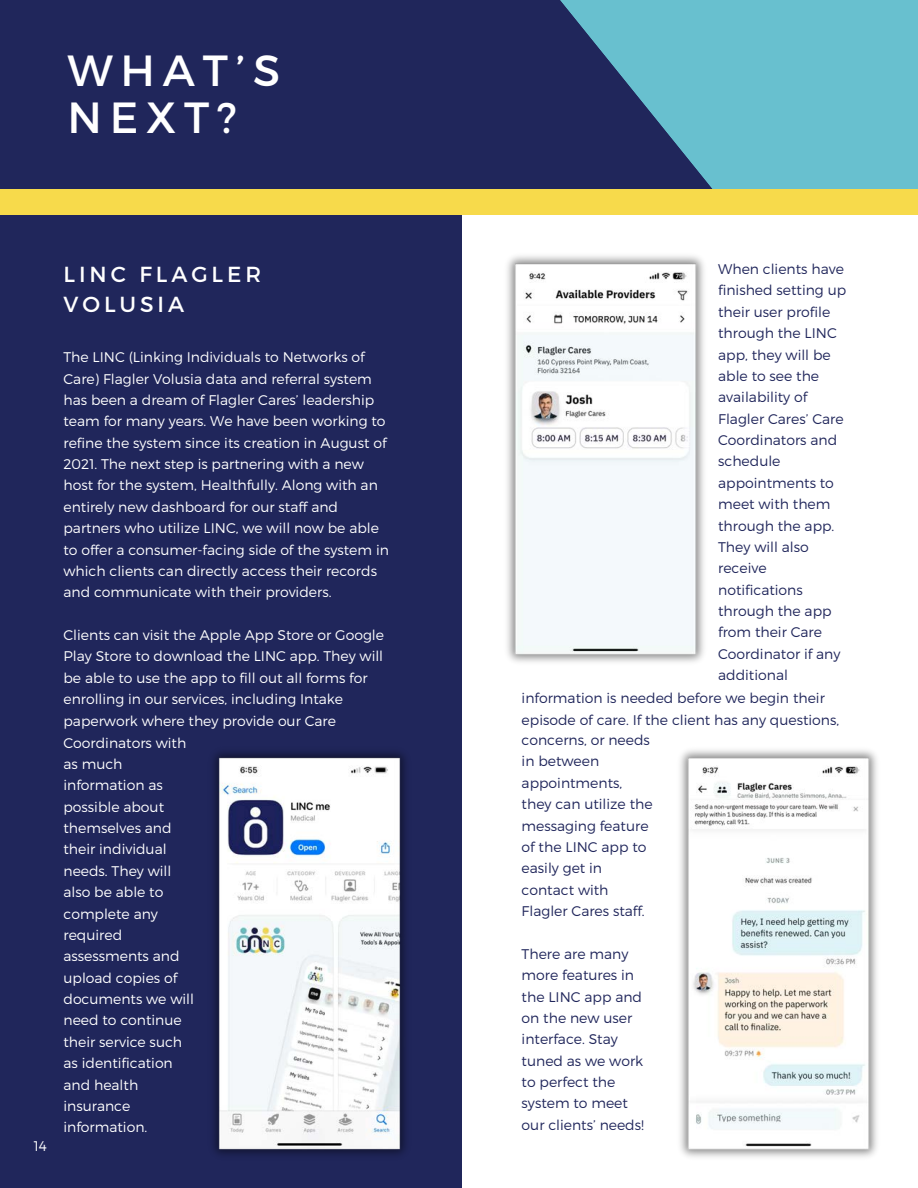
<style>
.page{position:relative;width:918px;height:1188px;background:#fff}
.page>*{position:absolute;margin:0;border:0;box-sizing:border-box;transform-origin:0 0}
.t1{font:43.65px/47.2px "Montserrat";letter-spacing:.18em;color:#fff}
.t2{font:21.75px/29.7px "Montserrat";letter-spacing:.18em;color:#fff}
.t3{font:300 13.95px/21.5px "Montserrat";color:#fff}
.t4{font:300 13.95px/21.3px "Montserrat";color:#20265b}
</style>
<div class="page">
<div style="left:0;top:0;width:903px;height:197px;background:#20265b"></div>
<svg style="left:502px;top:0;width:416px;height:190px;fill:#68c0cf"></svg>
<div style="left:0;top:206px;width:462px;height:982px;background:#20265b"></div>
<div style="left:0;top:190px;width:918px;height:25px;background:#f7da4b"></div>
<img style="left:204px;top:725px;width:210px;height:456px;border-radius:6px">
<img style="left:500px;top:231px;width:210px;height:456px;border-radius:6px">
<img style="left:673px;top:726px;width:211px;height:455px;border-radius:6px">
<h1 class="t1" style="left:68px;top:45px;width:214px">WHAT’S<br>NEXT?</h1>
<p class="t3" style="left:34px;top:1135px;width:15px">14</p>
<h2 class="t2" style="left:64px;top:258px;width:199px">LINC FLAGLER<br>VOLUSIA</h2>
<p class="t3" style="left:64px;top:346px;width:327px">The LINC (Linking Individuals to Networks of Care) Flagler Volusia data and referral system has been a dream of Flagler Cares’ leadership team for many years. We have been working to refine the system since its creation in August of 2021. The next step is partnering with a new host for the system, Healthfully. Along with an entirely new dashboard for our staff and partners who utilize LINC, we will now be able to offer a consumer-facing side of the system in which clients can directly access their records and communicate with their providers.</p>
<p class="t3" style="left:64px;top:624px;width:322px">Clients can visit the Apple App Store or Google Play Store to download the LINC app. They will be able to use the app to fill out all forms for enrolling in our services, including Intake paperwork where they provide our Care</p>
<p class="t3" style="left:64px;top:731px;width:132px">Coordinators with as much information as possible about themselves and their individual needs. They will also be able to complete any required assessments and upload copies of documents we will need to continue their service such as identification and health insurance information.</p>
<p class="t4" style="left:718px;top:258px;width:130px">When clients have finished setting up their user profile through the LINC app, they will be able to see the availability of<br>Flagler Cares’ Care<br>Coordinators and schedule appointments to meet with them through the app.<br>They will also receive notifications through the app from their Care<br>Coordinator if any additional</p>
<p class="t4" style="left:522px;top:686px;width:319px;line-height:21.9px">information is needed before we begin their episode of care. If the client has any questions,</p>
<p class="t4" style="left:522px;top:729px;width:133px">concerns, or needs in between appointments, they can utilize the messaging feature of the LINC app to easily get in contact with<br>Flagler Cares staff.</p>
<p class="t4" style="left:522px;top:943px;width:124px">There are many more features in the LINC app and on the new user interface. Stay tuned as we work to perfect the system to meet our clients’ needs!</p>
</div>
